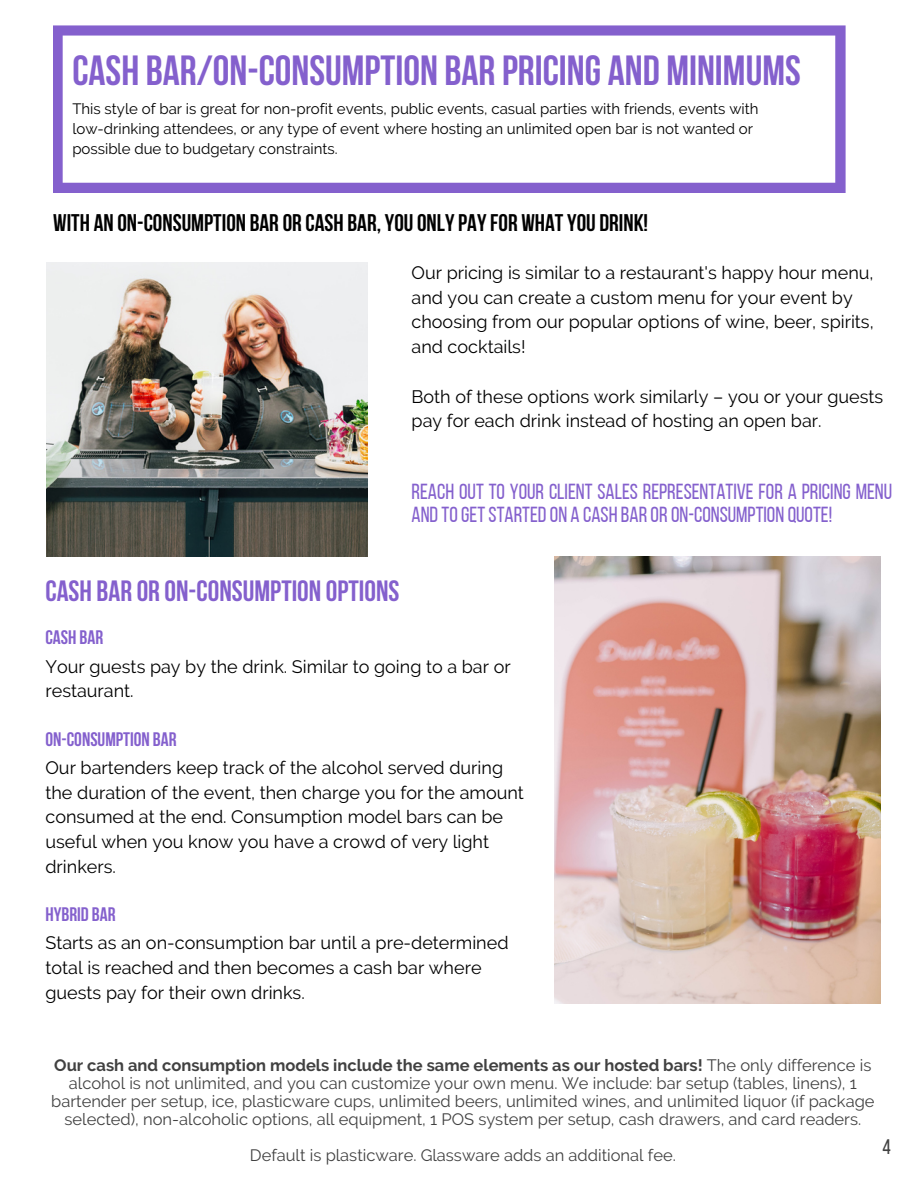
<style>
.page{position:relative;width:918px;height:1188px;background:#fff}
.page>*{position:absolute;margin:0;border:0;box-sizing:border-box;transform-origin:0 0}
.t1{font:700 42px "Bebas Neue";color:#8460cd}
.t2{font:700 29.25px "Bebas Neue";color:#8460cd}
.t3{font:700 24px "Bebas Neue";color:#000}
.t4{font:21.75px/23.7px "Bebas Neue";color:#8460cd}
.t5{font:21px "Bebas Neue";color:#414141}
.t6{font:700 19.5px "Bebas Neue";color:#8460cd}
.t7{font:18px/24.8px "Raleway";color:#000}
.t8{font:16.5px/18px "Raleway";color:#414141;text-align:center}
.t9{font:15px/20.2px "Raleway";color:#000}
.s1{font-weight:700}
</style>
<div class="page">
<img style="left:555px;top:557px;width:326px;height:446px">
<svg style="left:53px;top:25px;width:792px;height:168px"></svg>
<img style="left:46px;top:263px;width:322px;height:293px">
<h3 class="t1" style="left:72px;top:54px;width:730px">CASH BAR/ON-CONSUMPTION BAR PRICING AND MINIMUMS</h3>
<h2 class="t9" style="left:72px;top:98px;width:688px">This style of bar is great for non-profit events, public events, casual parties with friends, events with low-drinking attendees, or any type of event where hosting an unlimited open bar is not wanted or possible due to budgetary constraints.</h2>
<h5 class="t3" style="left:53px;top:213px;width:597px">WITH AN ON-CONSUMPTION BAR OR CASH BAR, YOUONLYPAYFOR WHATYOU DRINK!</h5>
<h5 class="t7" style="left:412px;top:260px;width:464px">Our pricing is similar to a restaurant's happy hour menu, and you can create a custom menu for your event by choosing from our popular options of wine, beer, spirits, and cocktails!</h5>
<h5 class="t7" style="left:412px;top:384px;width:473px">Both of these options work similarly – you or your guests pay for each drink instead of hosting an open bar.</h5>
<p class="t4" style="left:412px;top:481px;width:482px">REACH OUT TO YOUR CLIENT SALES REPRESENTATIVE FOR A PRICING MENU<br>ANDTOGETSTARTEDON A CASH BARORON-CONSUMPTION QUOTE!</p>
<p class="t2" style="left:45px;top:579px;width:356px">CASH BAR OR ON-CONSUMPTION OPTIONS</p>
<h5 class="t6" style="left:45px;top:630px;width:59px">CASH BAR</h5>
<h5 class="t7" style="left:45px;top:654px;width:467px">Your guests pay by the drink. Similar to going to a bar or restaurant.</h5>
<h5 class="t6" style="left:45px;top:731px;width:133px">ON-CONSUMPTION BAR</h5>
<h5 class="t7" style="left:45px;top:755px;width:480px">Our bartenders keep track of the alcohol served during the duration of the event, then charge you for the amount consumed at the end. Consumption model bars can be useful when you know you have a crowd of very light drinkers.</h5>
<p class="t6" style="left:45px;top:907px;width:72px">HYBRID BAR</p>
<p class="t7" style="left:45px;top:931px;width:465px">Starts as an on-consumption bar until a pre-determined total is reached and then becomes a cash bar where guests pay for their own drinks.</p>
<h5 class="t8" style="left:51px;top:1056px;width:825px"><span class="s1">Our cash and consumption models include the same elements as our hosted bars!</span> The only difference is alcohol is not unlimited, and you can customize your own menu. We include: bar setup (tables, linens), 1 bartender per setup, ice, plasticware cups, unlimited beers, unlimited wines, and unlimited liquor (if package selected), non-alcoholic options, all equipment, 1 POS system per setup, cash drawers, and card readers.</h5>
<h5 class="t8" style="left:250px;top:1146px;width:427px">Default is plasticware. Glassware adds an additional fee.</h5>
<h4 class="t5" style="left:882px;top:1138px;width:10px">4</h4>
</div>
